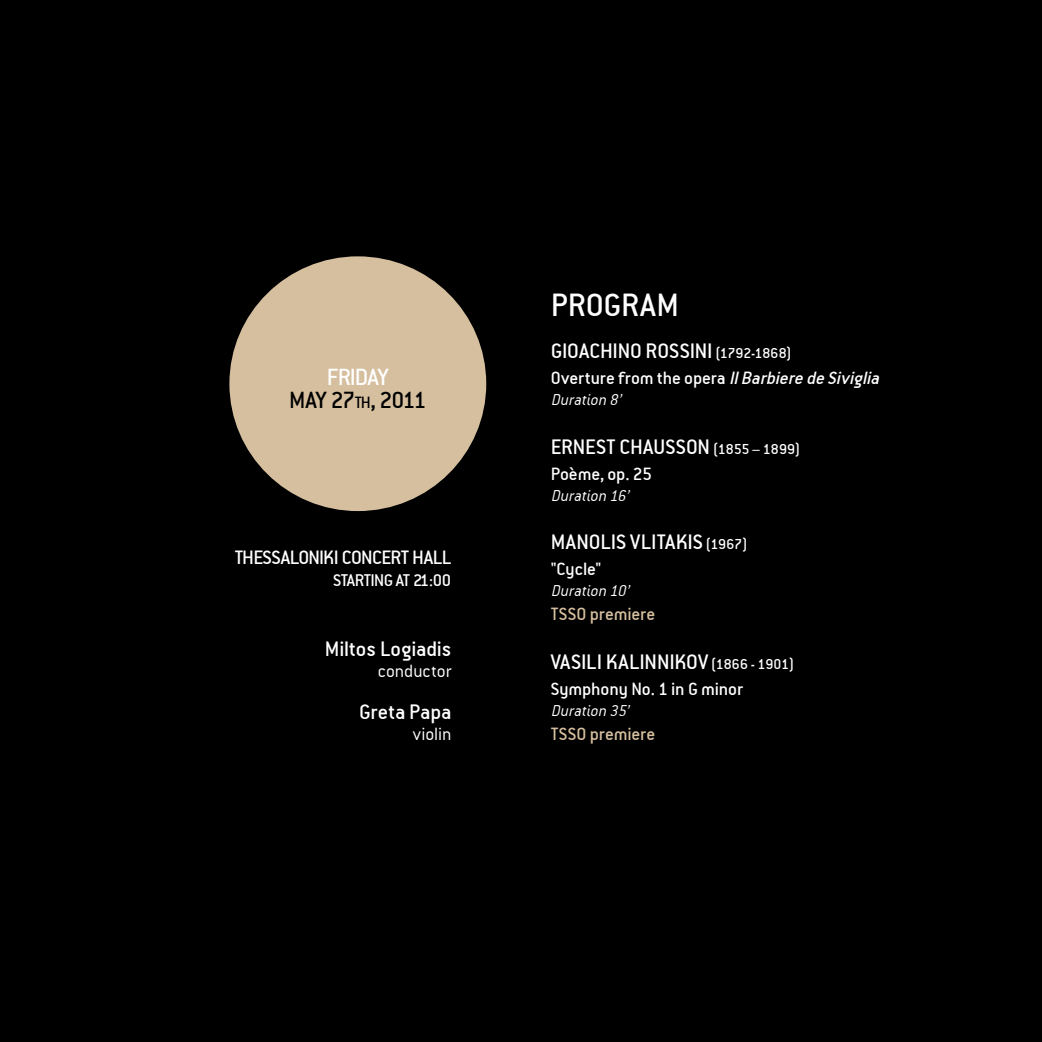
<style>
.page{position:relative;width:1042px;height:1042px;background:#fff}
.page>*{position:absolute;margin:0;border:0;box-sizing:border-box;transform-origin:0 0}
.t1{font:500 35px "PF Premier";letter-spacing:.005em;color:#fff}
.t2{font:500 25.38px/22.8px "PF Premier";letter-spacing:-.04em;color:#000;text-align:center}
.t3{font:500 22.75px "PF Premier";color:#fff}
.t4{font:500 21px "PF Premier";letter-spacing:-.02em;color:#fff}
.t5{font:500 19.25px "PF Premier";color:#fff}
.t6{font:500 19.25px "PF Premier";letter-spacing:.01em;color:#d5bf9e}
.t7{font:300 19.25px "PF Premier";letter-spacing:.015em;color:#fff}
.t8{font:500 18.38px "PF Premier";letter-spacing:-.03em;color:#fff}
.t9{font:italic 300 17.15px "PF Premier";letter-spacing:.005em;color:#fff}
.t10{font:500 15.58px "PF Premier";color:#fff}
.s1{color:#fff}
.s2{font-size:17.68px}
.s3{font-style:italic}
</style>
<div class="page">
<div style="left:1px;top:0;width:1041px;height:1042px;background:#000"></div>
<div style="left:229px;top:256px;width:257px;height:255px;background:#d5bf9e;border-radius:50%"></div>
<p class="t2" style="left:289px;top:367px;width:139px"><span class="s1">FRIDAY<br></span>MAY 27<span class="s2">th</span>, 2011</p>
<p class="t4" style="left:235px;top:546px;width:218px">THESSALONIKI CONCERT HALL</p>
<p class="t8" style="left:333px;top:571px;width:120px">STARTING AT 21:00</p>
<p class="t3" style="left:325px;top:637px;width:128px">Miltos Logiadis</p>
<p class="t7" style="left:378px;top:662px;width:75px">conductor</p>
<p class="t3" style="left:359px;top:700px;width:94px">Greta Papa</p>
<p class="t7" style="left:413px;top:725px;width:40px">violin</p>
<h1 class="t1" style="left:551px;top:288px;width:130px">PROGRAM</h1>
<p class="t3" style="left:551px;top:340px;width:22px">Gioachino</p>
<p class="t3" style="left:645px;top:340px;width:22px">Rossini</p>
<p class="t10" style="left:715px;top:346px;width:78px">(1792-1868)</p>
<p class="t5" style="left:551px;top:369px;width:334px">Overture from the opera <span class="s3">IlBarbiere de Siviglia</span></p>
<p class="t9" style="left:551px;top:392px;width:72px">Duration 8’</p>
<p class="t3" style="left:551px;top:435px;width:22px">Ernest</p>
<p class="t3" style="left:619px;top:435px;width:58px">Chausson</p>
<p class="t10" style="left:713px;top:441px;width:88px">(1855 – 1899)</p>
<p class="t5" style="left:551px;top:464px;width:103px">Po`eme, op. 25</p>
<p class="t9" style="left:551px;top:487px;width:79px">Duration 16’</p>
<p class="t3" style="left:551px;top:531px;width:27px">Manolis</p>
<p class="t3" style="left:630px;top:531px;width:21px">Vlitakis</p>
<p class="t10" style="left:706px;top:536px;width:43px">(1967)</p>
<p class="t5" style="left:551px;top:559px;width:52px">"Cycle"</p>
<p class="t9" style="left:551px;top:582px;width:80px">Duration 10’</p>
<p class="t6" style="left:551px;top:605px;width:106px">TSSO premiere</p>
<p class="t3" style="left:551px;top:650px;width:19px">Vasili</p>
<p class="t3" style="left:606px;top:650px;width:24px">Kalinnikov</p>
<p class="t10" style="left:711px;top:656px;width:84px">(1866 - 1901)</p>
<p class="t5" style="left:551px;top:679px;width:193px">Symphony No. 1 in G minor</p>
<p class="t9" style="left:551px;top:702px;width:79px">Duration 35’</p>
<p class="t6" style="left:551px;top:724px;width:106px">TSSO premiere</p>
</div>
